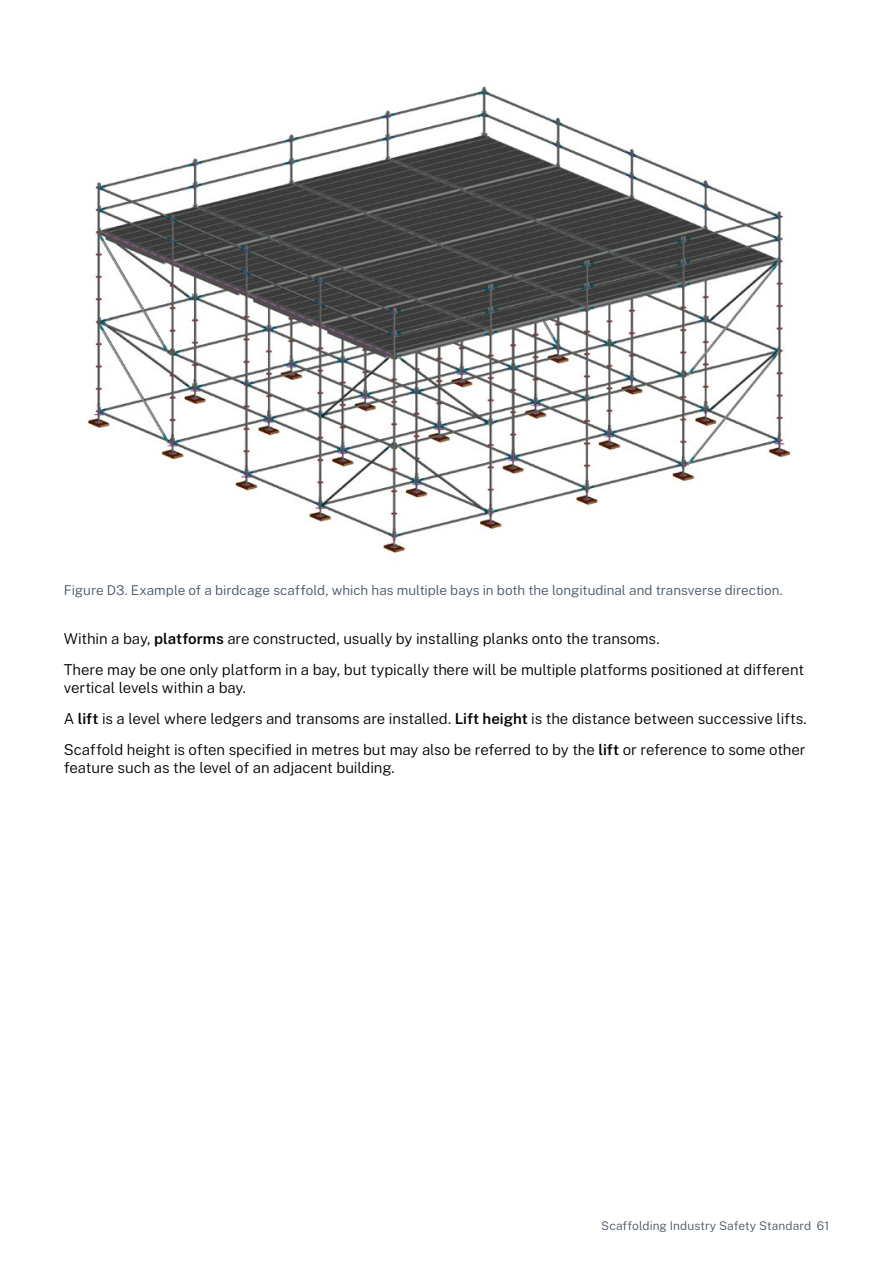
<style>
.page{position:relative;width:893px;height:1263px;background:#fff}
.page>*{position:absolute;margin:0;border:0;box-sizing:border-box;transform-origin:0 0}
.t1{font:300 15px/31px "Public Sans";letter-spacing:-.005em;color:#000}
.t2{font:300 13.5px "Public Sans";color:#485663}
.t3{font:300 12px "Public Sans";letter-spacing:.005em;color:#485663}
.s1{font-weight:600}
</style>
<div class="page">
<img style="left:87px;top:86px;width:705px;height:468px">
<p class="t2" style="left:64px;top:584px;width:720px">Figure D3. Example of a birdcage scaffold, which has multiple bays in both the longitudinal and transverse direction.</p>
<p class="t1" style="left:64px;top:623px;width:742px">Within a bay, <span class="s1">platforms</span> are constructed, usually by installing planks onto the transoms.<br>There may be one only platform in a bay, but typically there will be multiple platforms positioned at different</p>
<p class="t1" style="left:64px;top:673px;width:744px">vertical levels within a bay.<br>A <span class="s1">lift</span> is a level where ledgers and transoms are installed. <span class="s1">Lift height</span> is the distance between successive lifts.<br>Scaffold height is often specified in metres but may also be referred to by the <span class="s1">lift</span> or reference to some other</p>
<p class="t1" style="left:64px;top:753px;width:332px">feature such as the level of an adjacent building.</p>
<p class="t3" style="left:601px;top:1220px;width:230px">Scaffolding Industry Safety Standard 61</p>
</div>
